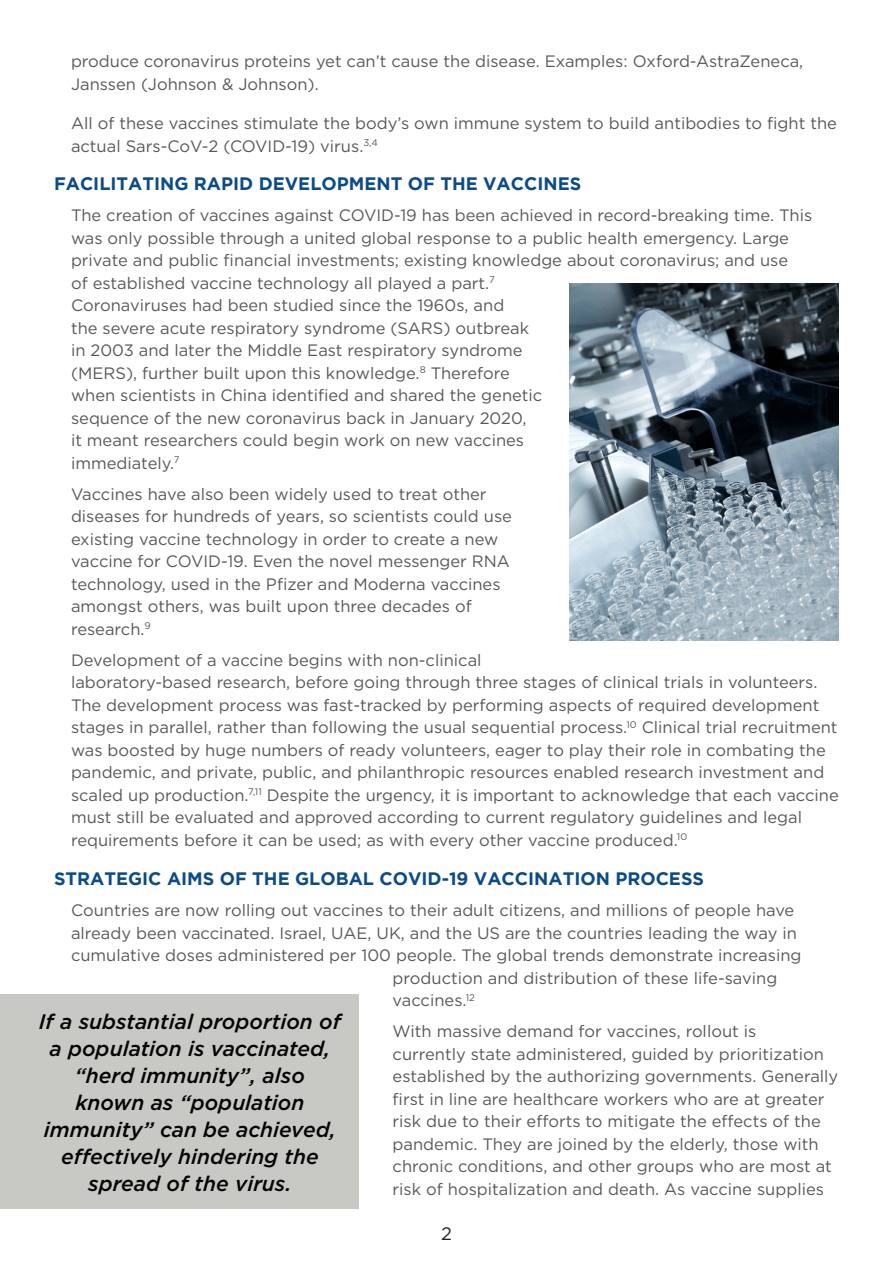
<style>
.page{position:relative;width:893px;height:1263px;background:#fff}
.page>*{position:absolute;margin:0;border:0;box-sizing:border-box;transform-origin:0 0}
.t1{font:italic 500 21px/27px "Gotham";color:#040503;text-align:center}
.t2{font:700 18px "Gotham";color:#0b4b87}
.t3{font:18px "Gotham";color:#231f20}
.t4{font:16.5px/22.5px "Gotham";color:#57585a}
</style>
<div class="page">
<img style="left:570px;top:283px;width:269px;height:357px">
<div style="left:0;top:995px;width:359px;height:214px;background:#c8c8c5"></div>
<p class="t4" style="left:71px;top:50px;width:734px">produce coronavirus proteins yet can’t cause the disease. Examples: Oxford-AstraZeneca,<br>Janssen (Johnson &amp; Johnson).</p>
<p class="t4" style="left:71px;top:112px;width:767px">All of these vaccines stimulate the body’s own immune system to build antibodies to fight the actual Sars-CoV-2 (COVID-19) virus.<sup>3,4</sup></p>
<p class="t2" style="left:54px;top:174px;width:529px">FACILITATING RAPID DEVELOPMENT OF THE VACCINES</p>
<p class="t4" style="left:71px;top:204px;width:743px">The creation of vaccines against COVID-19 has been achieved in record-breaking time. This was only possible through a united global response to a public health emergency. Large private and public financial investments; existing knowledge about coronavirus; and use<br>of established vaccine technology all played a part.<sup>7<br></sup>Coronaviruses had been studied since the 1960s, and<br>the severe acute respiratory syndrome (SARS) outbreak<br>in 2003 and later the Middle East respiratory syndrome<br>(MERS), further built upon this knowledge.<sup>8</sup> Therefore<br>when scientists in China identified and shared the genetic<br>sequence of the new coronavirus back in January 2020,<br>it meant researchers could begin work on new vaccines<br>immediately.<sup>7</sup></p>
<p class="t4" style="left:71px;top:482px;width:442px">Vaccines have also been widely used to treat other diseases for hundreds of years, so scientists could use existing vaccine technology in order to create a new vaccine for COVID-19. Even the novel messenger RNA technology, used in the Pfizer and Moderna vaccines amongst others, was built upon three decades of research.<sup>9</sup></p>
<p class="t4" style="left:71px;top:648px;width:769px">Development of a vaccine begins with non-clinical<br>laboratory-based research, before going through three stages of clinical trials in volunteers.<br>The development process was fast-tracked by performing aspects of required development stages in parallel, rather than following the usual sequential process.<sup>10</sup> Clinical trial recruitment was boosted by huge numbers of ready volunteers, eager to play their role in combating the pandemic, and private, public, and philanthropic resources enabled research investment and scaled up production.<sup>7,11</sup> Despite the urgency, it is important to acknowledge that each vaccine must still be evaluated and approved according to current regulatory guidelines and legal requirements before it can be used; as with every other vaccine produced.<sup>10</sup></p>
<p class="t2" style="left:54px;top:869px;width:652px">STRATEGIC AIMS OF THE GLOBAL COVID-19 VACCINATION PROCESS</p>
<p class="t4" style="left:71px;top:899px;width:725px">Countries are now rolling out vaccines to their adult citizens, and millions of people have</p>
<p class="t4" style="left:71px;top:921px;width:727px">already been vaccinated. Israel, UAE, UK, and the US are the countries leading the way in</p>
<p class="t4" style="left:71px;top:944px;width:732px">cumulative doses administered per 100 people. The global trends demonstrate increasing</p>
<p class="t4" style="left:393px;top:966px;width:386px">production and distribution of these life-saving</p>
<p class="t4" style="left:393px;top:989px;width:84px">vaccines.<sup>12</sup></p>
<p class="t4" style="left:393px;top:1020px;width:447px">With massive demand for vaccines, rollout is<br>currently state administered, guided by prioritization established by the authorizing governments. Generally first in line are healthcare workers who are at greater risk due to their efforts to mitigate the effects of the pandemic. They are joined by the elderly, those with chronic conditions, and other groups who are most at risk of hospitalization and death. As vaccine supplies</p>
<p class="t1" style="left:39px;top:1007px;width:304px">If a substantial proportion of a population is vaccinated, “herd immunity”, also known as “population immunity” can be achieved, effectively hindering the spread of the virus.</p>
<p class="t3" style="left:441px;top:1222px;width:12px">2</p>
</div>
